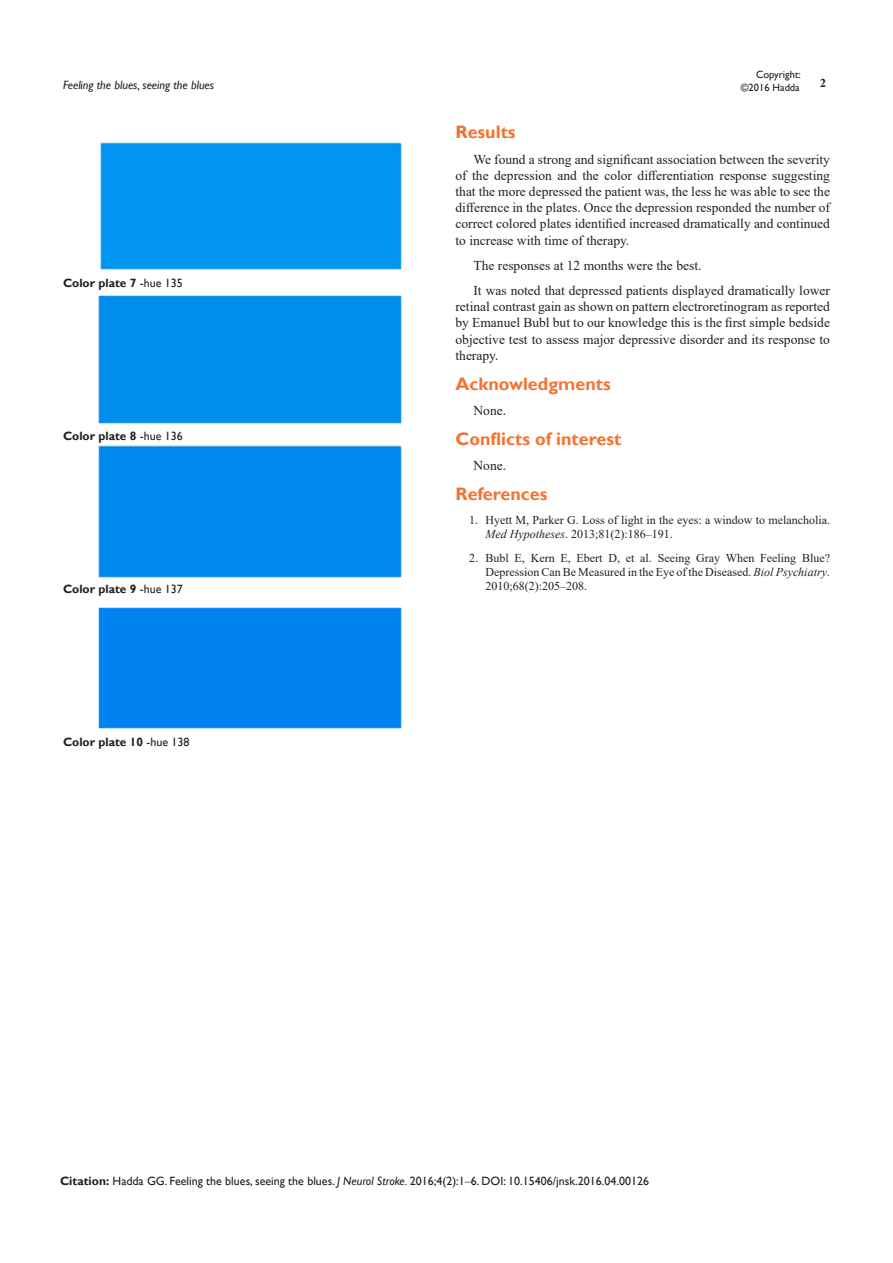
<style>
.page{position:relative;width:893px;height:1263px;background:#fff}
.page>*{position:absolute;margin:0;border:0;box-sizing:border-box;transform-origin:0 0}
.List_Paragraph{font:700 18px "Gill Sans";color:#f37331}
.t1{font:13.5px/16.2px "Times New Roman";color:#231f20;text-align:justify}
.t2{font:12px/14.4px "Times New Roman";color:#231f20}
.Citation{font:12px "Gill Sans";color:#231f20}
.t3{font:700 12px "Gill Sans";color:#231f20}
.t4{font:italic 12px "Gill Sans";color:#231f20}
.t5{font:700 12px "Times New Roman";color:#231f20}
.t6{font:10.5px/12.6px "Gill Sans";color:#231f20;text-align:right}
.s1{font-weight:400}
.s2{font-style:italic}
.s3{font-weight:700}
.s4{font-family:"Times New Roman"}
</style>
<div class="page">
<div style="left:100px;top:142px;width:301px;height:127px;background:#0095ef"></div>
<div style="left:98px;top:295px;width:303px;height:129px;background:#008eee"></div>
<div style="left:98px;top:445px;width:303px;height:133px;background:#0189ef"></div>
<div style="left:98px;top:607px;width:303px;height:121px;background:#0082f0"></div>
<p class="t6" style="left:741px;top:69px;width:61px">Copyright: ©2016 Hadda</p>
<p class="t4" style="left:63px;top:78px;width:153px">Feeling the blues, seeing the blues</p>
<p class="t5" style="left:820px;top:75px;width:7px">2</p>
<p class="t3" style="left:63px;top:276px;width:121px">Color plate 7 <span class="s1">-hue 135</span></p>
<p class="t3" style="left:63px;top:429px;width:121px">Color plate 8 <span class="s1">-hue 136</span></p>
<p class="t3" style="left:63px;top:582px;width:121px">Color plate 9 <span class="s1">-hue 137</span></p>
<p class="t3" style="left:63px;top:735px;width:128px">Color plate 10 <span class="s1">-hue 138</span></p>
<p class="List_Paragraph" style="left:455px;top:122px;width:62px">Results</p>
<p class="t1" style="left:455px;top:151px;width:376px;text-indent:18px">We found a strong and significant association between the severity of the depression and the color differentiation response suggesting that the more depressed the patient was, the less he was able to see the difference in the plates. Once the depression responded the number of correct colored plates identified increased dramatically and continued to increase with time of therapy.</p>
<p class="t1" style="left:473px;top:257px;width:229px">The responses at 12 months were the best.</p>
<p class="t1" style="left:455px;top:282px;width:376px;text-indent:18px">It was noted that depressed patients displayed dramatically lower retinal contrast gain as shown on pattern electroretinogram as reported by Emanuel Bubl but to our knowledge this is the first simple bedside objective test to assess major depressive disorder and its response to therapy.</p>
<p class="List_Paragraph" style="left:455px;top:373px;width:157px">Acknowledgments</p>
<p class="t1" style="left:473px;top:402px;width:34px">None.</p>
<p class="List_Paragraph" style="left:455px;top:428px;width:168px">Conflicts of interest</p>
<p class="t1" style="left:473px;top:457px;width:34px">None.</p>
<p class="List_Paragraph" style="left:455px;top:483px;width:94px">References</p>
<p class="t2" style="left:485px;top:512px;width:346px;text-indent:-16px">1. Hyett M, Parker G. Loss of light in the eyes: a window to melancholia.<br><span class="s2">Med Hypotheses</span>. 2013;81(2):186–191.</p>
<p class="t2" style="left:485px;top:550px;width:346px;text-align:justify;text-indent:-16px">2. Bubl E, Kern E, Ebert D, et al. Seeing Gray When Feeling Blue?<br>Depression Can Be Measured in the Eye of the Diseased. <span class="s2">Biol Psychiatry</span>.<br>2010;68(2):205–208.</p>
<p class="Citation" style="left:60px;top:1174px;width:591px"><span class="s3">Citation:</span> Hadda GG. Feeling the blues, seeing the blues. <span class="s2">J Neurol Stroke.</span> 2016;4(2):1<span class="s4">‒</span>6. DOI: 10.15406/jnsk.2016.04.00126</p>
</div>
